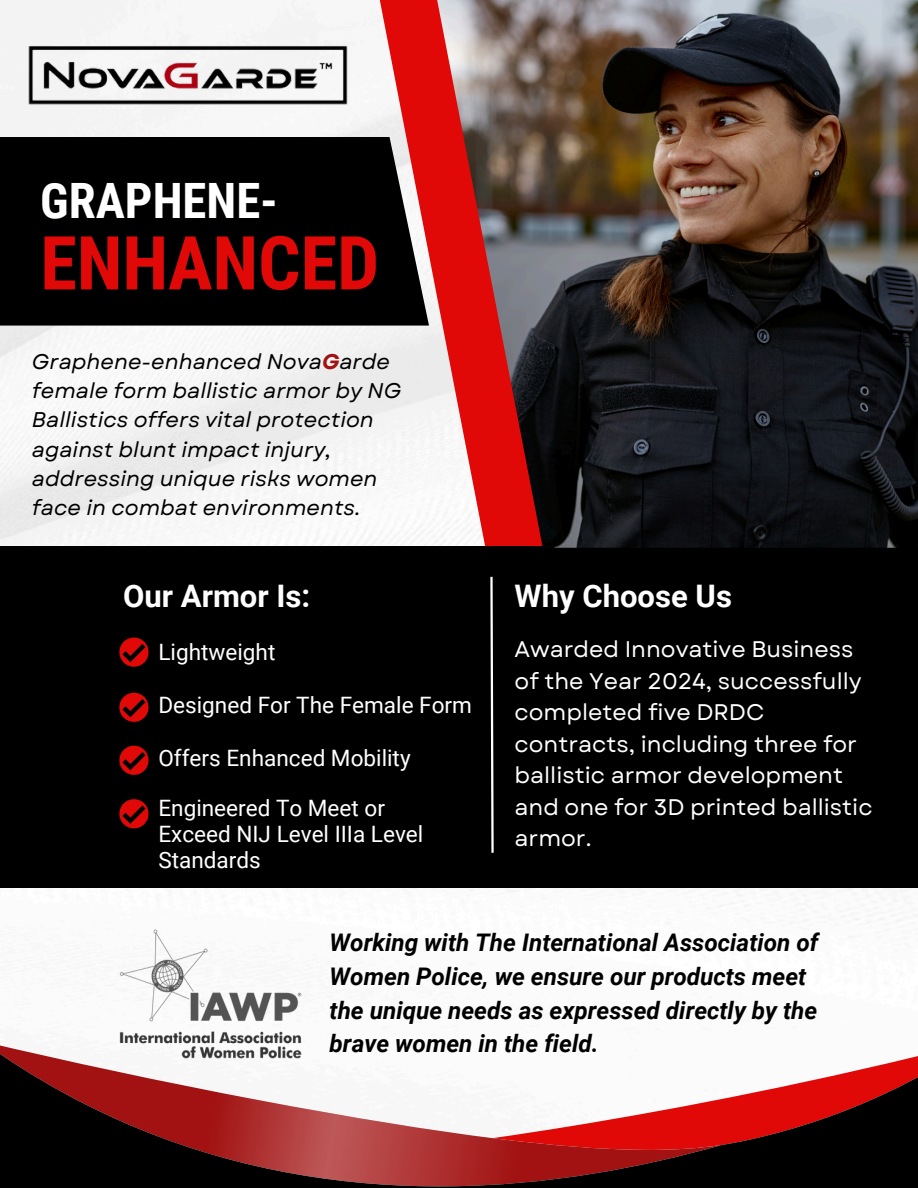
<style>
.page{position:relative;width:918px;height:1188px;background:#fff}
.page>*{position:absolute;margin:0;border:0;box-sizing:border-box;transform-origin:0 0}
.t1{font:700 74.4px "Roboto Condensed";color:#e10808}
.t2{font:700 48.75px "Roboto Condensed";color:#fff}
.t3{font:700 31.05px "Roboto";color:#fff}
.t4{font:italic 700 24.3px/33.8px "Roboto";color:#000}
.t5{font:22.5px/31.5px "Garet";color:#fff}
.t6{font:22.5px/25.8px "Roboto";color:#fff}
.t7{font:italic 21.3px/29.2px "Garet";color:#000}
.s1{font-weight:700;color:#a21212}
</style>
<div class="page">
<img style="left:0;top:326px;width:917px;height:660px">
<svg style="left:369px;top:326px;width:60px;height:221px;fill:#f5f5f5"></svg>
<div style="left:0;top:547px;width:918px;height:341px;background:#000"></div>
<svg style="left:119px;top:638px;width:30px;height:29px"></svg>
<svg style="left:119px;top:693px;width:30px;height:29px"></svg>
<svg style="left:119px;top:746px;width:30px;height:29px"></svg>
<svg style="left:119px;top:799px;width:30px;height:29px"></svg>
<svg style="left:490px;top:576px;width:4px;height:277px"></svg>
<img style="left:429px;top:0;width:489px;height:548px">
<svg style="left:722px;top:1056px;width:196px;height:132px;fill:#000"></svg>
<svg style="left:0;top:1045px;width:722px;height:143px"></svg>
<div style="left:0;top:209px;width:429px;height:117px;background:#000"></div>
<img style="left:0;top:0;width:444px;height:209px">
<img style="left:119px;top:930px;width:183px;height:128px">
<h1 class="t2" style="left:40px;top:173px;width:239px">GRAPHENE-</h1>
<p class="t1" style="left:40px;top:220px;width:340px">ENHANCED</p>
<h3 class="t7" style="left:32px;top:347px;width:371px">Graphene-enhanced Nova<span class="s1">G</span>arde female form ballistic armor by NG<br>Ballistics offers vital protection against blunt impact injury, addressing unique risks women face in combat environments.</h3>
<p class="t3" style="left:123px;top:578px;width:189px">Our Armor Is:</p>
<h5 class="t3" style="left:515px;top:578px;width:219px">Why Choose Us</h5>
<p class="t6" style="left:158px;top:640px;width:118px">Lightweight</p>
<h5 class="t5" style="left:515px;top:634px;width:360px">Awarded Innovative Business of the Year 2024, successfully completed five DRDC contracts, including three for ballistic armor development and one for 3D printed ballistic armor.</h5>
<p class="t6" style="left:158px;top:692px;width:315px">Designed For The Female Form</p>
<h5 class="t6" style="left:158px;top:745px;width:254px">Offers Enhanced Mobility</h5>
<p class="t6" style="left:158px;top:795px;width:266px">Engineered To Meet or<br>Exceed NIJ Level IIIa Level<br>Standards</p>
<h5 class="t4" style="left:330px;top:926px;width:490px">Working with The International Association of Women Police, we ensure our products meet the unique needs as expressed directly by the brave women in the field.</h5>
</div>
